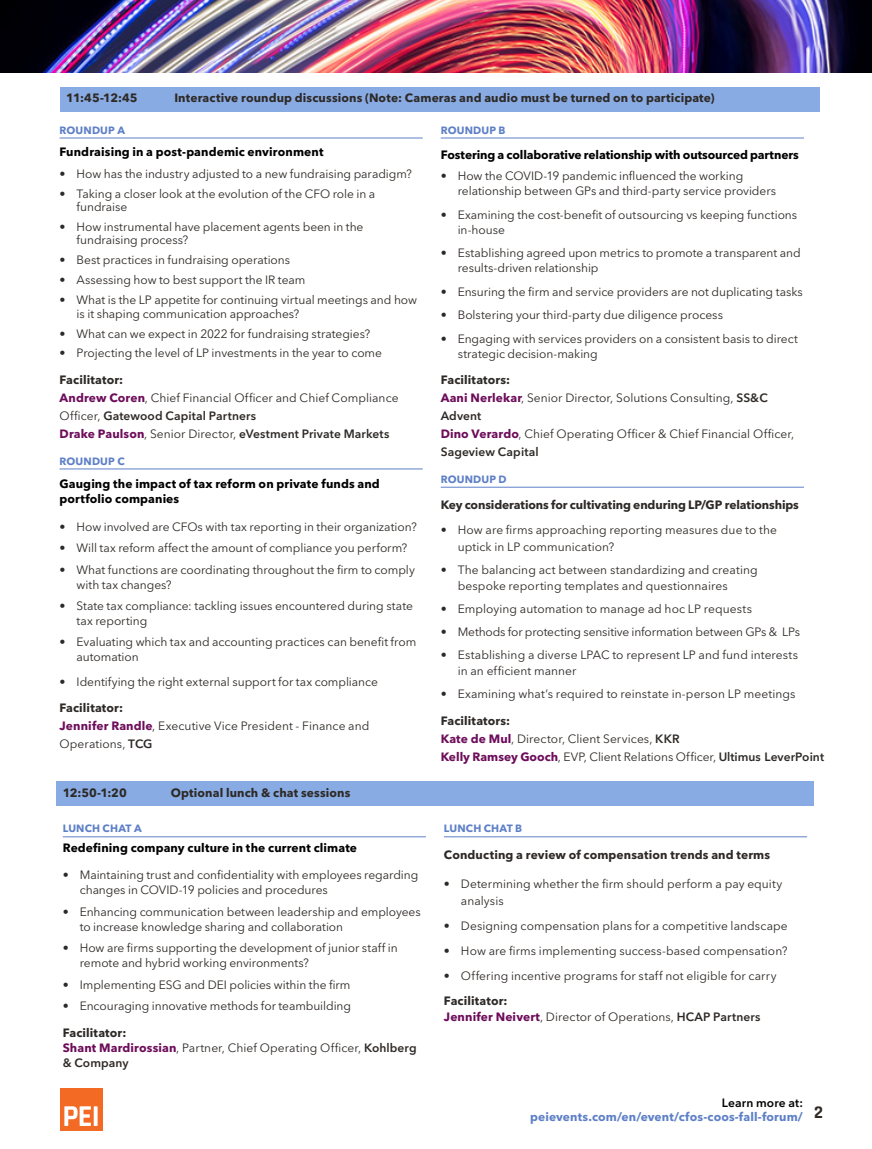
<style>
.page{position:relative;width:872px;height:1149px;background:#fff}
.page>*{position:absolute;margin:0;border:0;box-sizing:border-box;transform-origin:0 0}
.t1{font:700 18px "Rajdhani";color:#2d2926}
.Speaker{font:12px/15px "Avenir Next LT Pro";color:#2d2926}
.Regular_Copy{font:700 12px/15px "Avenir Next LT Pro";letter-spacing:.01em;color:#000}
.Session_Title_BAR{font:700 12px "Avenir Next LT Pro";letter-spacing:.01em;color:#2d2926}
.Regular_Copy-2{font:700 12px "Avenir Next LT Pro";letter-spacing:-.005em;color:#2d2926}
.Regular_Copy-3{font:700 12px "Avenir Next LT Pro";letter-spacing:-.01em;color:#000}
.Speaker-2{font:600 12px "Avenir Next LT Pro";letter-spacing:.01em;color:#2d2926}
.Speaker-3{font:700 12px "Avenir Next LT Pro";letter-spacing:.01em;color:#2d2926}
.t2{font:700 12px "Avenir Next LT Pro";letter-spacing:.01em;color:#5e80c7}
.t3{font:600 12px "Avenir Next LT Pro";letter-spacing:.01em;color:#000}
.Room__Cols{font:700 10.5px "Avenir Next LT Pro";letter-spacing:.015em;color:#5e80c7}
.s1{font-weight:700;color:#6d0d5a}
.s2{font-weight:600}
.s3{font-weight:400}
.s4{font-weight:700}
</style>
<div class="page">
<img style="left:0;top:0;width:872px;height:72px">
<hr style="left:60px;top:138px;width:363px;height:1px;background:#5e80c7">
<hr style="left:60px;top:468px;width:363px;height:1px;background:#5e80c7">
<hr style="left:441px;top:138px;width:363px;height:1px;background:#5e80c7">
<hr style="left:441px;top:487px;width:363px;height:1px;background:#5e80c7">
<div style="left:56px;top:781px;width:757px;height:25px;background:#89abe3"></div>
<hr style="left:63px;top:836px;width:363px;height:1px;background:#5e80c7">
<hr style="left:444px;top:836px;width:363px;height:1px;background:#5e80c7">
<div style="left:60px;top:87px;width:759px;height:25px;background:#89abe3"></div>
<div style="left:60px;top:1087px;width:42px;height:43px;background:#f26a24"></div>
<svg style="left:64px;top:1106px;width:34px;height:19px"></svg>
<p class="Session_Title_BAR" style="left:66px;top:91px;width:73px">11:45-12:45</p>
<p class="Session_Title_BAR" style="left:174px;top:91px;width:542px">Interactive roundup discussions (Note: Cameras and audio must be turned on to participate)</p>
<p class="Room__Cols" style="left:60px;top:123px;width:67px">ROUNDUP A</p>
<p class="Regular_Copy" style="left:60px;top:144px;width:265px">Fundraising in a post-pandemic environment</p>
<p class="Speaker" style="left:60px;top:166px;width:354px">• How has the industry adjusted to a new fundraising paradigm?</p>
<p class="Speaker" style="left:77px;top:186px;width:300px;line-height:13.5px;text-indent:-17px">• Taking a closer look at the evolution of the CFO role in a fundraise</p>
<p class="Speaker" style="left:77px;top:220px;width:288px;line-height:13.5px;text-indent:-17px">• How instrumental have placement agents been in the fundraising process?</p>
<p class="Speaker" style="left:60px;top:252px;width:232px">• Best practices in fundraising operations</p>
<p class="Speaker" style="left:60px;top:272px;width:247px">• Assessing how to best support the IR team</p>
<p class="Speaker" style="left:77px;top:293px;width:342px;line-height:13.5px;text-indent:-17px">• What is the LP appetite for continuing virtual meetings and how is it shaping communication approaches?</p>
<p class="Speaker" style="left:60px;top:326px;width:312px">• What can we expect in 2022 for fundraising strategies?</p>
<p class="Speaker" style="left:60px;top:345px;width:324px">• Projecting the level of LP investments in the year to come</p>
<p class="Speaker-3" style="left:60px;top:372px;width:65px">Facilitator:</p>
<p class="Speaker" style="left:60px;top:388px;width:340px;line-height:18px"><span class="s1">Andrew Coren</span>, Chief Financial Officer and Chief Compliance<br>Officer, <span class="s2">Gatewood Capital Partners</span></p>
<p class="Speaker-2" style="left:60px;top:426px;width:331px"><span class="s1">Drake Paulson</span><span class="s3">, Senior Director,</span> eVestment Private Markets</p>
<p class="Room__Cols" style="left:60px;top:454px;width:67px">ROUNDUP C</p>
<p class="Regular_Copy" style="left:60px;top:476px;width:322px">Gauging the impact of tax reform on private funds and portfolio companies</p>
<p class="Speaker" style="left:60px;top:519px;width:359px">• How involved are CFOs with tax reporting in their organization?</p>
<p class="Speaker" style="left:60px;top:540px;width:349px">• Will tax reform affect the amount of compliance you perform?</p>
<p class="Speaker" style="left:77px;top:561px;width:340px;text-indent:-17px">• What functions are coordinating throughout the firm to comply with tax changes?</p>
<p class="Speaker" style="left:77px;top:598px;width:338px;text-indent:-17px">• State tax compliance: tackling issues encountered during state tax reporting</p>
<p class="Speaker" style="left:77px;top:634px;width:341px;text-indent:-17px">• Evaluating which tax and accounting practices can benefit from automation</p>
<p class="Speaker" style="left:60px;top:674px;width:320px">• Identifying the right external support for tax compliance</p>
<p class="Speaker" style="left:60px;top:699px;width:311px;line-height:18px"><span class="s4">Facilitator:<br></span><span class="s1">Jennifer Randle</span>, Executive Vice President - Finance and<br>Operations, <span class="s2">TCG</span></p>
<p class="Session_Title_BAR" style="left:63px;top:785px;width:66px">12:50-1:20</p>
<p class="Session_Title_BAR" style="left:171px;top:785px;width:181px">Optional lunch &amp; chat sessions</p>
<p class="Room__Cols" style="left:63px;top:822px;width:80px">LUNCH CHAT A</p>
<p class="Regular_Copy" style="left:63px;top:839px;width:296px">Redefining company culture in the current climate</p>
<p class="Speaker" style="left:80px;top:867px;width:340px;text-indent:-17px">• Maintaining trust and confidentiality with employees regarding changes in COVID-19 policies and procedures</p>
<p class="Speaker" style="left:80px;top:903px;width:342px;text-indent:-17px">• Enhancing communication between leadership and employees to increase knowledge sharing and collaboration</p>
<p class="Speaker" style="left:80px;top:940px;width:319px;text-indent:-17px">• How are firms supporting the development of junior staff in remote and hybrid working environments?</p>
<p class="Speaker" style="left:63px;top:976px;width:289px">• Implementing ESG and DEI policies within the firm</p>
<p class="Speaker" style="left:63px;top:998px;width:290px">• Encouraging innovative methods for teambuilding</p>
<p class="Speaker-3" style="left:63px;top:1024px;width:65px">Facilitator:</p>
<p class="Speaker" style="left:63px;top:1039px;width:355px"><span class="s1">Shant Mardirossian</span>, Partner, Chief Operating Officer, <span class="s2">Kohlberg &amp; Company</span></p>
<p class="Room__Cols" style="left:441px;top:123px;width:66px">ROUNDUP B</p>
<p class="Regular_Copy-3" style="left:441px;top:147px;width:360px">Fostering a collaborative relationship with outsourced partners</p>
<p class="Speaker" style="left:458px;top:168px;width:320px;text-indent:-17px">• How the COVID-19 pandemic influenced the working relationship between GPs and third-party service providers</p>
<p class="Speaker" style="left:458px;top:207px;width:341px;text-indent:-17px">• Examining the cost-benefit of outsourcing vs keeping functions in-house</p>
<p class="Speaker" style="left:458px;top:245px;width:344px;text-indent:-17px">• Establishing agreed upon metrics to promote a transparent and results-driven relationship</p>
<p class="Speaker" style="left:441px;top:284px;width:364px">• Ensuring the firm and service providers are not duplicating tasks</p>
<p class="Speaker" style="left:441px;top:307px;width:284px">• Bolstering your third-party due diligence process</p>
<p class="Speaker" style="left:458px;top:331px;width:342px;text-indent:-17px">• Engaging with services providers on a consistent basis to direct strategic decision-making</p>
<p class="Speaker-3" style="left:441px;top:372px;width:71px">Facilitators:</p>
<p class="Speaker" style="left:441px;top:389px;width:328px;line-height:18px"><span class="s1">Aani Nerlekar</span>, Senior Director, Solutions Consulting, <span class="s2">SS&amp;C<br>Advent</span></p>
<p class="Speaker" style="left:441px;top:425px;width:355px;line-height:18px"><span class="s1">Dino Verardo</span>, Chief Operating Officer &amp; Chief Financial Officer,<br><span class="s2">Sageview Capital</span></p>
<p class="Room__Cols" style="left:441px;top:472px;width:67px">ROUNDUP D</p>
<p class="Regular_Copy-2" style="left:441px;top:497px;width:359px">Key considerations for cultivating enduring LP/GP relationships</p>
<p class="Speaker" style="left:458px;top:521px;width:321px;line-height:16.5px;text-indent:-17px">• How are firms approaching reporting measures due to the uptick in LP communication?</p>
<p class="Speaker" style="left:458px;top:561px;width:301px;line-height:16.5px;text-indent:-17px">• The balancing act between standardizing and creating bespoke reporting templates and questionnaires</p>
<p class="Speaker" style="left:441px;top:601px;width:313px">• Employing automation to manage ad hoc LP requests</p>
<p class="Speaker" style="left:441px;top:624px;width:361px">• Methods for protecting sensitive information between GPs &amp; LPs</p>
<p class="Speaker" style="left:458px;top:646px;width:342px;line-height:16.5px;text-indent:-17px">• Establishing a diverse LPAC to represent LP and fund interests in an efficient manner</p>
<p class="Speaker" style="left:441px;top:686px;width:356px">• Examining what’s required to reinstate in-person LP meetings</p>
<p class="Speaker-3" style="left:441px;top:713px;width:71px">Facilitators:</p>
<p class="Speaker" style="left:441px;top:731px;width:240px"><span class="s1">Kate de Mul</span>, Director, Client Services, <span class="s2">KKR</span></p>
<p class="Speaker" style="left:441px;top:749px;width:385px"><span class="s1">Kelly Ramsey Gooch</span>, EVP, Client Relations Officer, <span class="s2">Ultimus LeverPoint</span></p>
<p class="Room__Cols" style="left:444px;top:822px;width:80px">LUNCH CHAT B</p>
<p class="Regular_Copy-2" style="left:444px;top:847px;width:328px">Conducting a review of compensation trends and terms</p>
<p class="Speaker" style="left:461px;top:875px;width:323px;line-height:16.5px;text-indent:-17px">• Determining whether the firm should perform a pay equity analysis</p>
<p class="Speaker" style="left:444px;top:917px;width:345px">• Designing compensation plans for a competitive landscape</p>
<p class="Speaker" style="left:444px;top:942px;width:345px">• How are firms implementing success-based compensation?</p>
<p class="Speaker" style="left:444px;top:967px;width:334px">• Offering incentive programs for staff not eligible for carry</p>
<p class="Speaker" style="left:444px;top:992px;width:318px;line-height:16.5px"><span class="s4">Facilitator:<br></span><span class="s1">Jennifer Neivert</span>, Director of Operations, <span class="s2">HCAP Partners</span></p>
<p class="t3" style="left:722px;top:1094px;width:83px">Learn more at:</p>
<p class="t2" style="left:530px;top:1109px;width:274px">peievents.com/en/event/cfos-coos-fall-forum/</p>
<h1 class="t1" style="left:814px;top:1100px;width:10px">2</h1>
</div>
